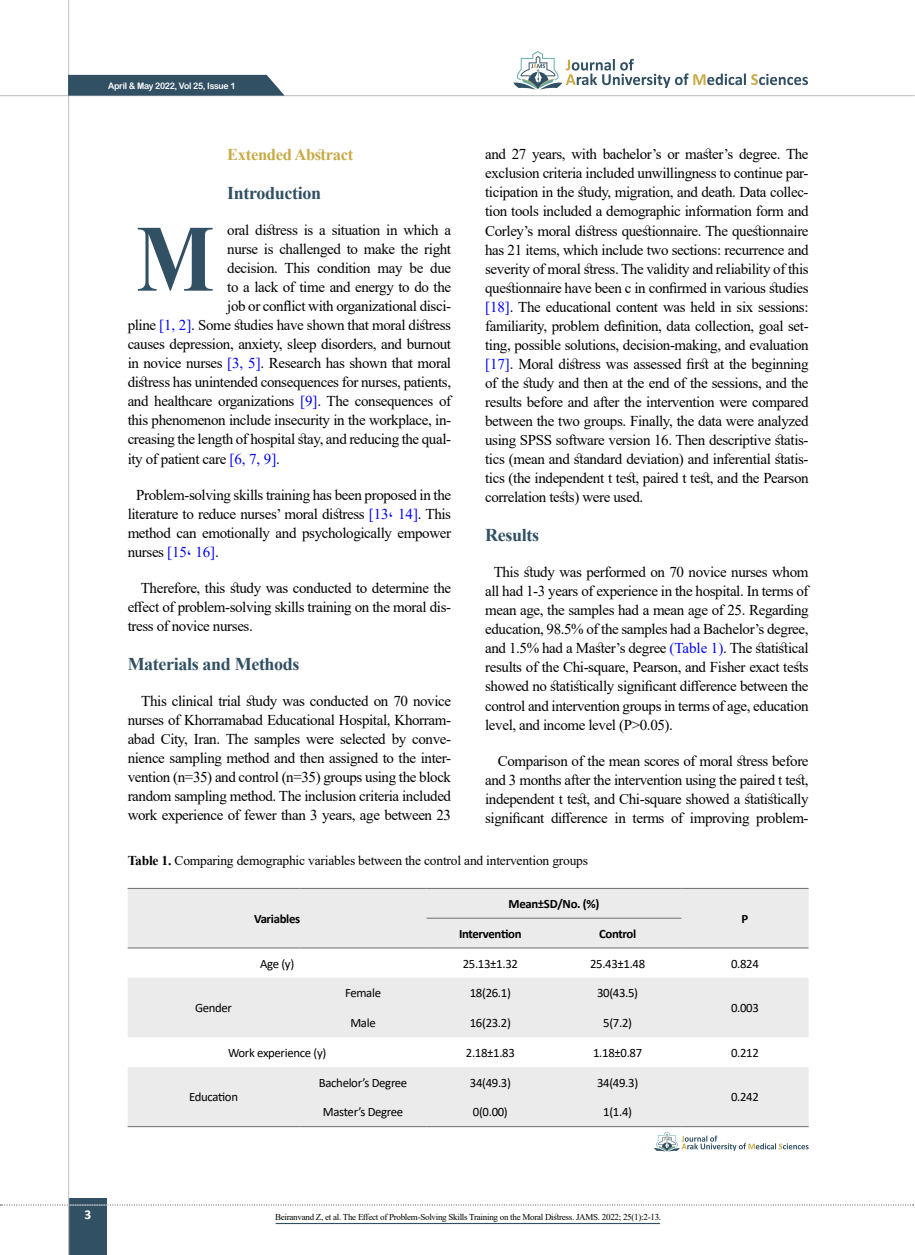
<style>
.page{position:relative;width:915px;height:1255px;background:#fff}
.page>*{position:absolute;margin:0;border:0;box-sizing:border-box;transform-origin:0 0}
.t1{font:700 94.8px "Times New Roman";color:#315063;scale:.87 1}
.t2{font:700 18px "Times New Roman";letter-spacing:-.02em;color:#315063}
.t3{font:700 16.5px "Times New Roman";letter-spacing:-.02em;color:#c8ab48}
.t4{font:15px/19px "Times New Roman";letter-spacing:-.025em;color:#000;text-align:justify}
.t5{font:13.5px "Times New Roman";letter-spacing:-.015em;color:#000}
.t6{font:700 13.5px "Calibri";color:#fff}
.t7{font:12.75px "Calibri";letter-spacing:-.025em;color:#000}
.t8{font:700 12.75px "Calibri";letter-spacing:-.025em;color:#000}
.t9{font:9px "Times New Roman";letter-spacing:-.03em;color:#000}
.t10{font:9px "Arial Rounded MT Bold";letter-spacing:-.03em;color:#fff;scale:.96 1}
.s1{color:#00f}
.s2{font-weight:700}
</style>
<div class="page">
<div style="left:68px;top:1198px;width:39px;height:56px;background:#315063"></div>
<hr style="left:68px;top:0;width:1px;height:1254px;background:#c2c4c6">
<hr style="left:0;top:95px;width:914px;height:1px;background:#c2c4c6">
<svg style="left:68px;top:75px;width:216px;height:21px;background:#3b586a"></svg>
<svg style="left:513px;top:51px;width:232px;height:39px"></svg>
<svg style="left:751px;top:74px;width:56px;height:11px"></svg>
<svg style="left:0;top:1204px;width:913px;height:1px"></svg>
<hr style="left:275px;top:1222px;width:384px;height:1px;background:#315063">
<svg style="left:128px;top:889px;width:680px;height:237px;fill:#ebebec"></svg>
<hr style="left:681px;top:888px;width:127px;height:1px;background:#6d6e71">
<hr style="left:681px;top:947px;width:127px;height:1px;background:#6d6e71">
<hr style="left:299px;top:888px;width:127px;height:1px;background:#6d6e71">
<hr style="left:128px;top:888px;width:171px;height:1px;background:#6d6e71">
<hr style="left:299px;top:947px;width:127px;height:1px;background:#6d6e71">
<hr style="left:128px;top:947px;width:171px;height:1px;background:#6d6e71">
<hr style="left:554px;top:888px;width:127px;height:1px;background:#6d6e71">
<hr style="left:426px;top:888px;width:128px;height:1px;background:#6d6e71">
<hr style="left:554px;top:917px;width:127px;height:1px;background:#6d6e71">
<hr style="left:426px;top:917px;width:128px;height:1px;background:#6d6e71">
<hr style="left:554px;top:947px;width:127px;height:1px;background:#6d6e71">
<hr style="left:426px;top:947px;width:128px;height:1px;background:#6d6e71">
<hr style="left:681px;top:1126px;width:127px;height:1px;background:#6d6e71">
<hr style="left:128px;top:1126px;width:171px;height:1px;background:#6d6e71">
<hr style="left:554px;top:1126px;width:127px;height:1px;background:#6d6e71">
<hr style="left:426px;top:1126px;width:128px;height:1px;background:#6d6e71">
<hr style="left:299px;top:1126px;width:127px;height:1px;background:#6d6e71">
<svg style="left:654px;top:1131px;width:154px;height:20px"></svg>
<p class="t10" style="left:108px;top:80px;width:134px">April &amp; May 2022, Vol 25, Issue 1</p>
<p class="t3" style="left:227px;top:143px;width:127px">Extended Abstract</p>
<p class="t2" style="left:227px;top:180px;width:95px">Introduction</p>
<p class="t4" style="left:227px;top:220px;width:225px;text-align:right">oral distress is a situation in which a nurse is challenged to make the right due</p>
<h1 class="t1" style="left:136px;top:190px;width:91px">M</h1>
<p class="t4" style="left:227px;top:258px;width:225px">decision. This<br>to a lack of time and energy to do the</p>
<p class="t4" style="left:128px;top:315px;width:325px">pline <span class="s1">[1,</span> .<span class="s1">]2</span> Some studies have shown that moral distress</p>
<p class="t4" style="left:317px;top:258px;width:55px">condition</p>
<p class="t4" style="left:409px;top:258px;width:15px">be</p>
<p class="t4" style="left:377px;top:258px;width:27px">may</p>
<p class="t4" style="left:227px;top:296px;width:225px">job or conflict with organizational disci-</p>
<p class="t4" style="left:128px;top:334px;width:325px">causes depression, anxiety, sleep disorders, and burnout in novice nurses <span class="s1">[3,</span> .<span class="s1">]5</span> Research has shown that moral distress has unintended consequences for nurses, patients, and healthcare organizations <span class="s1">[</span> .<span class="s1">]9</span> The consequences of</p>
<p class="t4" style="left:128px;top:410px;width:325px">this phenomenon include insecurity in the workplace in, -</p>
<p class="t4" style="left:128px;top:429px;width:325px">creasing the length of hospital stay, and reducing the qual-</p>
<p class="t4" style="left:128px;top:448px;width:154px">ity of patient care <span class="s1">] 6 , 7 ,</span> .<span class="s1">[9</span></p>
<p class="t4" style="left:128px;top:484px;width:325px;text-indent:9px">Problem-solving skills training has been proposed in the literature to reduce nurses’ moral distress <span class="s1">[13، 14</span> .<span class="s1">]</span> This method can emotionally and psychologically empower nurses <span class="s1">]15، 16</span> .<span class="s1">[</span></p>
<p class="t4" style="left:141px;top:578px;width:312px">Therefore, this study was conducted to determine the</p>
<p class="t4" style="left:128px;top:616px;width:127px">tress of novice nurses.</p>
<p class="t4" style="left:128px;top:597px;width:325px">effect of problem-solving skills training on the moral dis-</p>
<p class="t2" style="left:128px;top:650px;width:173px">Materials and Methods</p>
<p class="t4" style="left:141px;top:690px;width:311px">This clinical trial study was conducted on 70 novice</p>
<p class="t4" style="left:128px;top:709px;width:325px">nurses of Khorramabad Educational Hospital, Khorram-</p>
<p class="t4" style="left:128px;top:728px;width:325px">abad City, Iran. The samples were selected by conve-</p>
<p class="t4" style="left:128px;top:747px;width:325px">nience sampling method and then assigned to the inter-</p>
<p class="t4" style="left:128px;top:766px;width:325px">vention =n( 35) and control =n( 35) groups using the block</p>
<p class="t4" style="left:128px;top:786px;width:325px">random sampling method. The inclusion criteria included work experience of fewer than 3 years, age between 23</p>
<p class="t4" style="left:485px;top:144px;width:325px">and 27 years, with bachelor s’ or master s’ degree. The</p>
<p class="t4" style="left:485px;top:163px;width:325px">exclusion criteria included unwillingness to continue par-</p>
<p class="t4" style="left:485px;top:182px;width:325px">ticipation in the study, migration, and death. Data collec-</p>
<p class="t4" style="left:485px;top:201px;width:325px">tion tools included a demographic information form and</p>
<p class="t4" style="left:485px;top:220px;width:325px">Corley s’ moral distress questionnaire. The questionnaire has 21 items, which include two sections: recurrence and severity of moral stress. The validity and reliability of this questionnaire have been inc confirmed in various studies <span class="s1">[18</span> .<span class="s1">]</span> The educational content was held in six sessions:</p>
<p class="t4" style="left:485px;top:335px;width:325px">ting, possible solutions, decision-making, and evaluation</p>
<p class="t4" style="left:485px;top:316px;width:325px">familiarity, problem definition, data collection, goal set-</p>
<p class="t4" style="left:485px;top:354px;width:325px"><span class="s1">[17</span> .<span class="s1">]</span> Moral distress was assessed first at the beginning of the study and then at the end of the sessions, and the results before and after the intervention were compared between the two groups. Finally, the data were analyzed</p>
<p class="t4" style="left:485px;top:430px;width:325px">using SPSS software version 16. Then descriptive statis-</p>
<p class="t4" style="left:485px;top:449px;width:325px">tics (mean and standard deviation) and inferential statis-</p>
<p class="t4" style="left:485px;top:468px;width:325px">tics (the independent t test, paired t test, and the Pearson</p>
<p class="t4" style="left:485px;top:487px;width:159px">correlation tests) were used.</p>
<p class="t2" style="left:485px;top:522px;width:55px">Results</p>
<p class="t4" style="left:485px;top:562px;width:325px;text-indent:9px">This study was performed on 70 novice nurses whom all had 1-3 years of experience in the hospital In. terms of mean age, the samples had a mean age of 25. Regarding education, 98.5% of the samples had a Bachelor s’ degree, and 1.5% had a Master s’ degree <span class="s1">(Table</span> .<span class="s1">)1</span> The statistical results of the Chi-square, Pearson, and Fisher exact tests showed no statistically significant difference between the control and intervention groups in terms of age, education level, and income level &lt;P( 0.05 .(</p>
<p class="t4" style="left:485px;top:750px;width:325px;text-indent:13px">Comparison of the mean scores of moral stress before and 3 months after the intervention using the paired t test, independent t test, and Chi-square showed a statistically</p>
<p class="t4" style="left:485px;top:807px;width:325px">significant difference in terms of improving problem-</p>
<p class="t5" style="left:128px;top:851px;width:462px"><span class="s2">Table 1.</span> Comparing demographic variables between the control and intervention groups</p>
<p class="t8" style="left:508px;top:894px;width:92px">Mean± S D / N o %). (</p>
<p class="t8" style="left:254px;top:909px;width:48px">Variables</p>
<p class="t8" style="left:741px;top:909px;width:8px">P</p>
<p class="t8" style="left:459px;top:924px;width:64px">Intervention</p>
<p class="t8" style="left:598px;top:924px;width:39px">Control</p>
<p class="t7" style="left:260px;top:954px;width:36px">Age (y(</p>
<p class="t7" style="left:462px;top:954px;width:57px">25.13±1.32</p>
<p class="t7" style="left:590px;top:954px;width:57px">25.43±1.48</p>
<p class="t7" style="left:730px;top:954px;width:29px">0.824</p>
<p class="t7" style="left:345px;top:984px;width:37px">Female</p>
<p class="t7" style="left:469px;top:984px;width:43px">18)26.1(</p>
<p class="t7" style="left:597px;top:984px;width:43px">30)43.5(</p>
<p class="t7" style="left:195px;top:999px;width:38px">Gender</p>
<p class="t7" style="left:730px;top:999px;width:29px">0.003</p>
<p class="t7" style="left:350px;top:1014px;width:27px">Male</p>
<p class="t7" style="left:469px;top:1014px;width:43px">16)23.2(</p>
<p class="t7" style="left:603px;top:1014px;width:30px">)5 7.2(</p>
<p class="t7" style="left:228px;top:1043px;width:100px">Work experience (y(</p>
<p class="t7" style="left:465px;top:1043px;width:51px">2.18±1.83</p>
<p class="t7" style="left:593px;top:1043px;width:51px">1.18±0.87</p>
<p class="t7" style="left:730px;top:1043px;width:29px">0.212</p>
<p class="t7" style="left:319px;top:1073px;width:90px">Bachelor s’ Degree</p>
<p class="t7" style="left:469px;top:1073px;width:43px">34)49.3(</p>
<p class="t7" style="left:597px;top:1073px;width:43px">34)49.3(</p>
<p class="t7" style="left:189px;top:1088px;width:50px">Education</p>
<p class="t7" style="left:730px;top:1088px;width:29px">0.242</p>
<p class="t7" style="left:323px;top:1103px;width:82px">Master s’ Degree</p>
<p class="t7" style="left:473px;top:1103px;width:36px">)0 0.00(</p>
<p class="t7" style="left:603px;top:1103px;width:30px">)1 1.4(</p>
<p class="t6" style="left:85px;top:1204px;width:8px">3</p>
<p class="t9" style="left:275px;top:1210px;width:387px">Beiranvand ,Z et al. The Effect of Problem-Solving Skills Training on the Moral Distress. JAMS. 2022; 25 (1) :2-13.</p>
</div>
